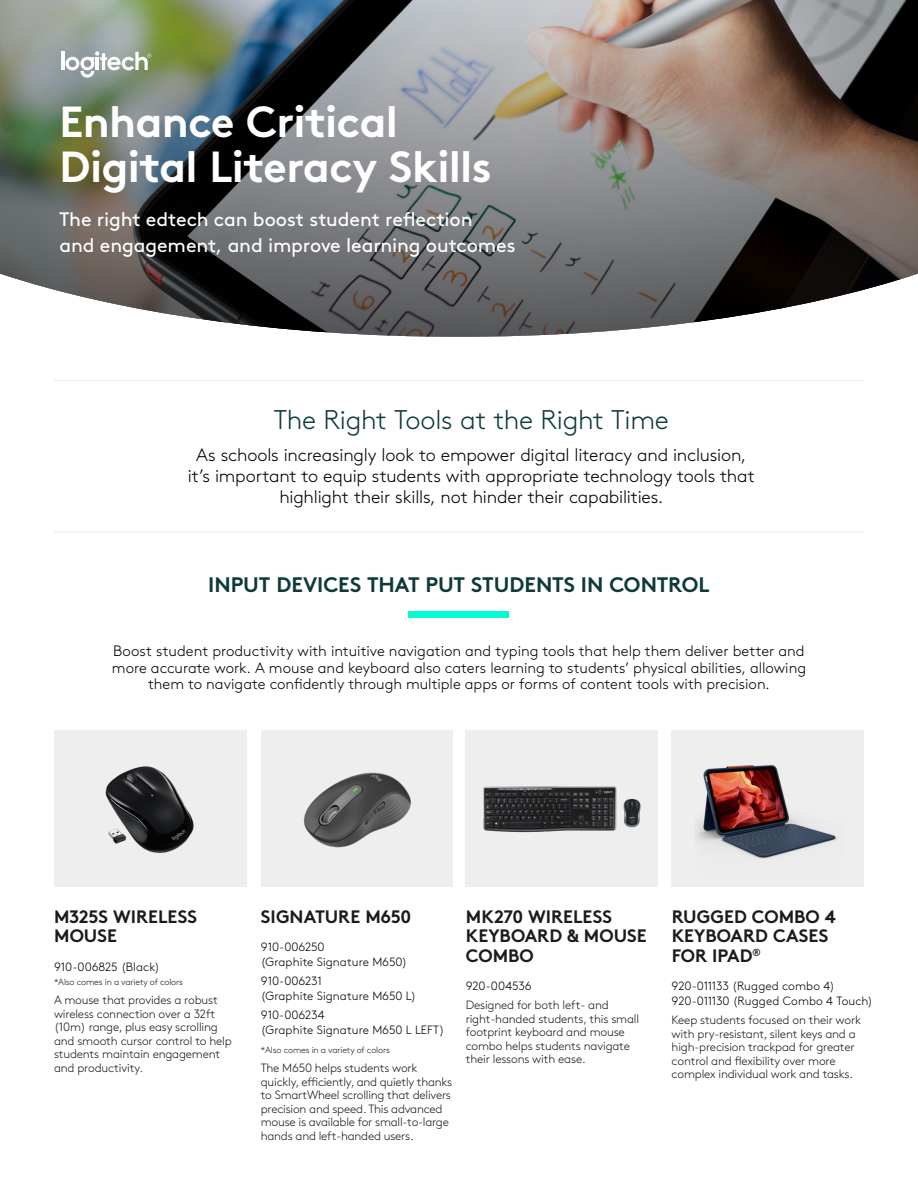
<style>
.page{position:relative;width:918px;height:1188px;background:#fff}
.page>*{position:absolute;margin:0;border:0;box-sizing:border-box;transform-origin:0 0}
.t1{font:700 43.5px/45px "Brown Pro";letter-spacing:-.015em;color:#fff}
.Headline{font:300 27px "Brown Pro";letter-spacing:-.01em;color:#0d3a38}
.Headline-2{font:700 21px "Brown Pro";letter-spacing:-.005em;color:#0d3a38}
.Sub_Header{font:19.5px/25.5px "Brown Pro";letter-spacing:-.005em;color:#fff}
.Copy{font:300 18px/21px "Brown Pro";letter-spacing:-.01em;color:#000;text-align:center}
.Copy-2{font:700 18px/19.5px "Brown Pro";color:#1b1b1b}
.Copy-3{font:300 15px/16.5px "Brown Pro";color:#000;text-align:center}
.Paragraphs{font:300 12px/13.5px "Brown Pro";letter-spacing:-.015em;color:#1b1b1b}
.Copy-4{font:300 12px/15px "Brown Pro";color:#000}
.Paragraphs-2{font:300 9px "Brown Pro";letter-spacing:-.015em;color:#1b1b1b}
</style>
<div class="page">
<img style="left:0;top:0;width:918px;height:337px">
<hr style="left:61px;top:52px;width:3px;height:18px;background:#fff">
<svg style="left:66px;top:51px;width:85px;height:27px"></svg>
<hr style="left:54px;top:380px;width:810px;height:1px;background:#f3f1ec">
<hr style="left:54px;top:531px;width:810px;height:2px;background:#f3f1ec">
<div style="left:672px;top:731px;width:192px;height:156px;background:#eee"></div>
<img style="left:696px;top:765px;width:141px;height:94px">
<div style="left:54px;top:731px;width:192px;height:156px;background:#eee"></div>
<img style="left:105px;top:766px;width:89px;height:87px">
<div style="left:261px;top:731px;width:191px;height:156px;background:#eee"></div>
<img style="left:303px;top:772px;width:108px;height:76px">
<div style="left:466px;top:731px;width:192px;height:156px;background:#eee"></div>
<img style="left:483px;top:786px;width:158px;height:47px">
<div style="left:409px;top:611px;width:100px;height:7px;background:#00fdcf"></div>
<p class="t1" style="left:60px;top:95px;width:434px">Enhance Critical<br>Digital Literacy Skills</p>
<p class="Sub_Header" style="left:60px;top:205px;width:458px">The right edtech can boost student reflection<br>and engagement, and improve learning outcomes</p>
<p class="Headline" style="left:274px;top:400px;width:397px">The Right Tools at the Right Time</p>
<p class="Copy" style="left:188px;top:443px;width:569px">As schools increasingly look to empower digital literacy and inclusion, it’s important to equip students with appropriate technology tools that highlight their skills, not hinder their capabilities.</p>
<p class="Headline-2" style="left:208px;top:568px;width:503px">INPUT DEVICES THAT PUT STUDENTS IN CONTROL</p>
<p class="Copy-3" style="left:112px;top:642px;width:696px">Boost student productivity with intuitive navigation and typing tools that help them deliver better and more accurate work. A mouse and keyboard also caters learning to students’ physical abilities, allowing them to navigate confidently through multiple apps or forms of content tools with precision.</p>
<p class="Copy-2" style="left:54px;top:905px;width:145px">M325S WIRELESS<br>MOUSE</p>
<p class="Copy-4" style="left:54px;top:958px;width:108px">910-006825 (Black)</p>
<p class="Paragraphs-2" style="left:54px;top:976px;width:130px">*Also comes in a variety of colors</p>
<p class="Paragraphs" style="left:54px;top:993px;width:179px">A mouse that provides a robust wireless connection over a 32ft (10m) range, plus easy scrolling and smooth cursor control to help students maintain engagement and productivity.</p>
<p class="Copy-2" style="left:261px;top:905px;width:152px">SIGNATURE M650</p>
<p class="Copy-4" style="left:261px;top:939px;width:148px">910-006250<br>(Graphite Signature M650)</p>
<p class="Copy-4" style="left:261px;top:973px;width:157px">910-006231<br>(Graphite Signature M650 L)</p>
<p class="Copy-4" style="left:261px;top:1007px;width:185px">910-006234<br>(Graphite Signature M650 L LEFT)</p>
<p class="Paragraphs-2" style="left:261px;top:1044px;width:130px">*Also comes in a variety of colors</p>
<p class="Paragraphs" style="left:261px;top:1061px;width:193px">The M650 helps students work quickly, efficiently, and quietly thanks to SmartWheel scrolling that delivers precision and speed. This advanced mouse is available for small-to-large hands and left-handed users.</p>
<p class="Copy-2" style="left:466px;top:905px;width:182px">MK270 WIRELESS<br>KEYBOARD &amp; MOUSE<br>COMBO</p>
<p class="Copy-4" style="left:466px;top:978px;width:68px">920-004536</p>
<p class="Paragraphs" style="left:466px;top:998px;width:175px">Designed for both left- and right-handed students, this small footprint keyboard and mouse combo helps students navigate their lessons with ease.</p>
<p class="Copy-2" style="left:672px;top:905px;width:166px">RUGGED COMBO 4<br>KEYBOARD CASES<br>FOR IPAD<sup>®</sup></p>
<p class="Copy-4" style="left:672px;top:978px;width:165px">920-011133 (Rugged combo 4)</p>
<p class="Copy-4" style="left:672px;top:993px;width:203px">920-011130 (Rugged Combo 4 Touch)</p>
<p class="Paragraphs" style="left:672px;top:1013px;width:191px">Keep students focused on their work with pry-resistant, silent keys and a high-precision trackpad for greater control and flexibility over more complex individual work and tasks.</p>
</div>
